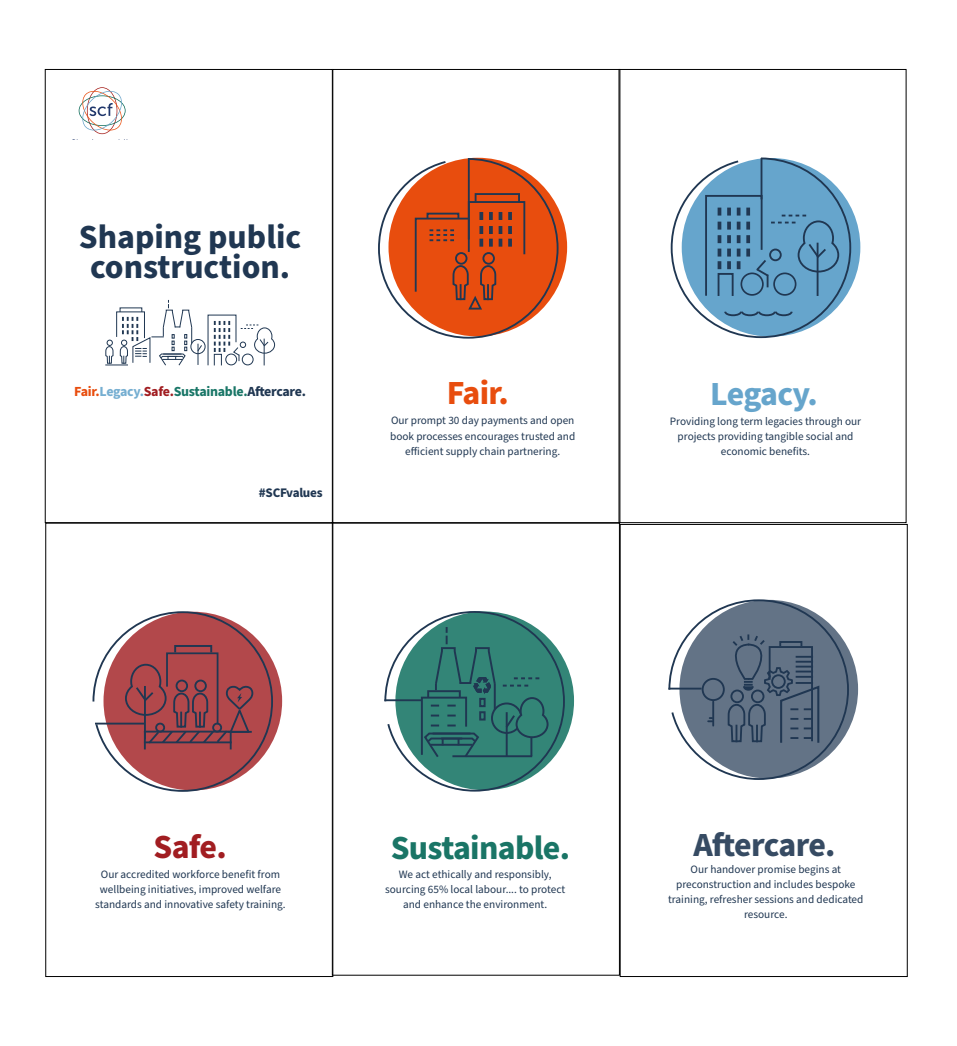
<style>
.page{position:relative;width:957px;height:1046px;background:#fff}
.page>*{position:absolute;margin:0;border:0;box-sizing:border-box;transform-origin:0 0}
.t1{font:700 33.75px/30px "Source Sans Pro";color:#203752;text-align:center}
.t2{font:700 33.75px "Source Sans Pro";letter-spacing:-.02em;color:#1a7566}
.t3{font:700 33.75px "Source Sans Pro";letter-spacing:-.03em;color:#364b63}
.t4{font:700 33.75px "Source Sans Pro";letter-spacing:-.03em;color:#66a5cc}
.t5{font:700 33.75px "Source Sans Pro";color:#e84d0e}
.t6{font:700 33.75px "Source Sans Pro";color:#a11d21}
.t7{font:700 13.88px "Source Sans Pro";letter-spacing:-.02em;color:#197667}
.t8{font:700 13.12px "Source Sans Pro";letter-spacing:-.02em;color:#203752}
.t9{font:11.25px/15px "Source Sans Pro";color:#203752;text-align:center}
.s1{color:#e84d0e}
.s2{color:#75aed1}
.s3{color:#a11d21}
.s4{color:#203752}
</style>
<div class="page">
<div style="left:45px;top:69px;width:287px;height:454px;border:1px solid #000"></div>
<div style="left:332px;top:523px;width:287px;height:452px;border:1px solid #000"></div>
<div style="left:619px;top:69px;width:287px;height:454px;border:1px solid #000"></div>
<svg style="left:105px;top:300px;width:170px;height:66px"></svg>
<svg style="left:79px;top:87px;width:47px;height:47px"></svg>
<svg style="left:378px;top:157px;width:181px;height:182px"></svg>
<div style="left:426px;top:213px;width:33px;height:7px;border:2px solid #203752"></div>
<svg style="left:670px;top:157px;width:182px;height:182px"></svg>
<svg style="left:92px;top:611px;width:182px;height:181px"></svg>
<svg style="left:384px;top:611px;width:182px;height:181px"></svg>
<svg style="left:668px;top:599px;width:182px;height:181px"></svg>
<h1 class="t1" style="left:79px;top:222px;width:224px">Shaping public construction.</h1>
<p class="t7" style="left:74px;top:381px;width:233px"><span class="s1">Fair.</span><span class="s2">Legacy.</span><span class="s3">Safe.</span>Sustainable.<span class="s4">Aftercare.</span></p>
<p class="t8" style="left:259px;top:483px;width:65px">#SCFvalues</p>
<h1 class="t5" style="left:447px;top:370px;width:64px">Fair.</h1>
<p class="t9" style="left:390px;top:413px;width:187px">Our prompt 30 day payments and open book processes encourages trusted and efficient supply chain partnering.</p>
<h1 class="t4" style="left:710px;top:370px;width:109px">Legacy.</h1>
<p class="t9" style="left:670px;top:414px;width:193px">Providing long term legacies through our projects providing tangible social and economic benefits.</p>
<h1 class="t6" style="left:153px;top:824px;width:75px">Safe.</h1>
<p class="t9" style="left:95px;top:867px;width:192px">Our accredited workforce benefit from wellbeing initiatives, improved welfare standards and innovative safety training.</p>
<h1 class="t2" style="left:391px;top:825px;width:181px">Sustainable.</h1>
<p class="t9" style="left:385px;top:867px;width:181px">We act ethically and responsibly, sourcing 65% local labour.... to protect and enhance the environment.</p>
<h1 class="t3" style="left:693px;top:821px;width:144px">Aftercare.</h1>
<p class="t9" style="left:668px;top:861px;width:197px">Our handover promise begins at preconstruction and includes bespoke training, refresher sessions and dedicated resource.</p>
</div>
